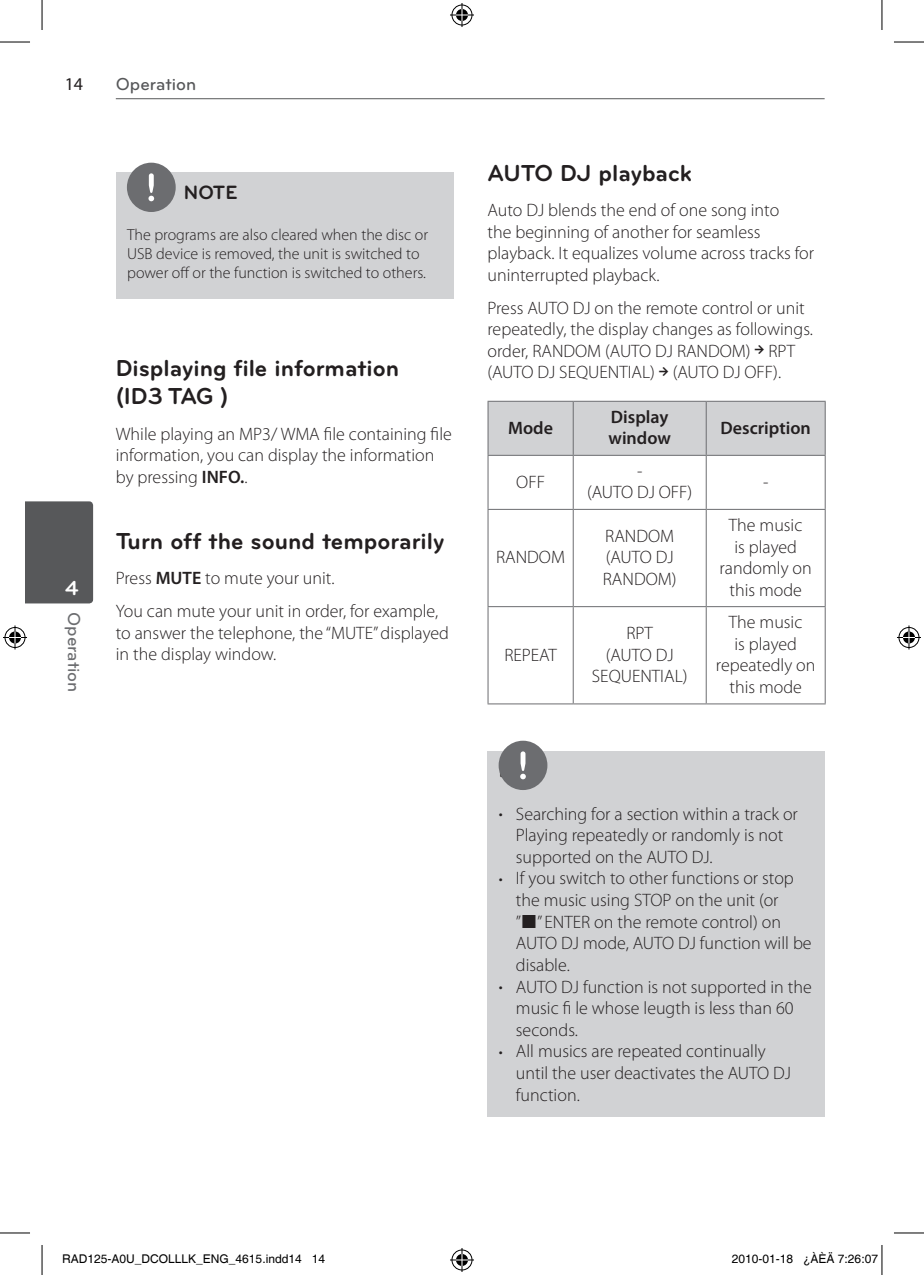
<style>
.page{position:relative;width:924px;height:1275px;background:#fff}
.page>*{position:absolute;margin:0;border:0;box-sizing:border-box;transform-origin:0 0}
.t1{font:700 24px/28.8px "Bryant LG";color:#231f20}
.t2{font:700 21px "Bryant LG";color:#fff}
.t3{font:700 20px "Bryant LG";color:#231f20}
.t4{font:300 18px/21.6px "Myriad Pro";color:#231f20}
.t5{font:600 18px/21.6px "Myriad Pro";color:#231f20}
.t6{font:500 18px "Bryant LG";color:#57585a}
.t7{font:500 18px "Bryant LG";color:#6c6d70}
.t8{font:18px "Myriad Pro";color:#231f20}
.t9{font:300 16px/19.2px "Myriad Pro";color:#231f20}
.t10{font:12px "Helvetica";color:#000}
.s1{font-weight:600}
.s2{font-family:"Sony PS Arrow";font-weight:400}
.s3{font-size:16px}
.s4{font-family:"Sony PS Common";font-weight:400}
</style>
<div class="page">
<hr style="left:116px;top:98px;width:708px;height:1px;background:#57585a">
<div style="left:25px;top:501px;width:68px;height:102px;background:#57585a"></div>
<div style="left:116px;top:173px;width:337px;height:126px;background:#d1d2d4"></div>
<div style="left:127px;top:163px;width:49px;height:49px;background:#6c6d70;border-radius:50%"></div>
<svg style="left:148px;top:173px;width:6px;height:28px"></svg>
<div style="left:488px;top:402px;width:336px;height:53px;background:#d1d2d4"></div>
<hr style="left:487px;top:401px;width:86px;height:1px;background:#6c6d70">
<hr style="left:487px;top:402px;width:1px;height:53px;background:#6c6d70">
<hr style="left:573px;top:401px;width:133px;height:1px;background:#6c6d70">
<hr style="left:572px;top:402px;width:1px;height:53px;background:#6c6d70">
<hr style="left:706px;top:401px;width:119px;height:1px;background:#6c6d70">
<hr style="left:705px;top:402px;width:1px;height:53px;background:#6c6d70">
<hr style="left:824px;top:402px;width:1px;height:53px;background:#6c6d70">
<hr style="left:487px;top:455px;width:86px;height:1px;background:#6c6d70">
<hr style="left:487px;top:456px;width:1px;height:53px;background:#6c6d70">
<hr style="left:573px;top:455px;width:133px;height:1px;background:#6c6d70">
<hr style="left:572px;top:456px;width:1px;height:53px;background:#6c6d70">
<hr style="left:706px;top:455px;width:119px;height:1px;background:#6c6d70">
<hr style="left:705px;top:456px;width:1px;height:53px;background:#6c6d70">
<hr style="left:824px;top:456px;width:1px;height:53px;background:#6c6d70">
<hr style="left:487px;top:509px;width:86px;height:1px;background:#6c6d70">
<hr style="left:487px;top:510px;width:1px;height:96px;background:#6c6d70">
<hr style="left:573px;top:509px;width:133px;height:1px;background:#6c6d70">
<hr style="left:572px;top:510px;width:1px;height:96px;background:#6c6d70">
<hr style="left:706px;top:509px;width:119px;height:1px;background:#6c6d70">
<hr style="left:705px;top:510px;width:1px;height:96px;background:#6c6d70">
<hr style="left:824px;top:510px;width:1px;height:96px;background:#6c6d70">
<hr style="left:487px;top:606px;width:86px;height:1px;background:#6c6d70">
<hr style="left:487px;top:607px;width:1px;height:96px;background:#6c6d70">
<hr style="left:573px;top:606px;width:133px;height:1px;background:#6c6d70">
<hr style="left:572px;top:607px;width:1px;height:96px;background:#6c6d70">
<hr style="left:706px;top:606px;width:119px;height:1px;background:#6c6d70">
<hr style="left:705px;top:607px;width:1px;height:96px;background:#6c6d70">
<hr style="left:824px;top:607px;width:1px;height:96px;background:#6c6d70">
<hr style="left:487px;top:703px;width:86px;height:1px;background:#6c6d70">
<hr style="left:573px;top:703px;width:133px;height:1px;background:#6c6d70">
<hr style="left:706px;top:703px;width:119px;height:1px;background:#6c6d70">
<div style="left:487px;top:750px;width:337px;height:366px;background:#d1d2d4"></div>
<div style="left:498px;top:740px;width:49px;height:50px;background:#6c6d70;border-radius:50%"></div>
<svg style="left:520px;top:751px;width:5px;height:28px"></svg>
<hr style="left:0;top:42px;width:30px;height:1px;background:#000">
<hr style="left:893px;top:42px;width:30px;height:1px;background:#000">
<hr style="left:0;top:1232px;width:30px;height:1px;background:#000">
<hr style="left:893px;top:1232px;width:30px;height:1px;background:#000">
<hr style="left:42px;top:0;width:1px;height:30px;background:#000">
<hr style="left:42px;top:1245px;width:1px;height:30px;background:#000">
<hr style="left:881px;top:0;width:1px;height:30px;background:#000">
<hr style="left:881px;top:1245px;width:1px;height:30px;background:#000">
<svg style="left:450px;top:3px;width:24px;height:24px"></svg>
<svg style="left:450px;top:1248px;width:24px;height:24px"></svg>
<svg style="left:3px;top:625px;width:24px;height:24px"></svg>
<svg style="left:897px;top:625px;width:23px;height:24px"></svg>
<p class="t8" style="left:65px;top:72px;width:19px">14</p>
<p class="t6" style="left:116px;top:73px;width:82px">Operation</p>
<p class="t3" style="left:184px;top:180px;width:55px">NOTE</p>
<p class="t9" style="left:127px;top:225px;width:302px">The programs are also cleared when the disc or<br>USB device is removed, the unit is switched to power off or the function is switched to others.</p>
<p class="t2" style="left:65px;top:575px;width:15px">4</p>
<p class="t7" style="left:85px;top:612px;width:82px;rotate:90deg">Operation</p>
<h1 class="t1" style="left:116px;top:353px;width:285px">Displaying file information (ID3 TAG )</h1>
<p class="t4" style="left:116px;top:422px;width:337px">While playing an MP3/ WMA file containing file information, you can display the information by pressing <span class="s1">INFO.</span>.</p>
<h1 class="t1" style="left:116px;top:526px;width:330px">Turn off the sound temporarily</h1>
<p class="t4" style="left:116px;top:561px;width:324px;line-height:33px">Press <span class="s1">MUTE</span> to mute your unit.<br>You can mute your unit in order, for example,</p>
<p class="t4" style="left:116px;top:622px;width:334px">to answer the telephone, the “MUTE” displayed in the display window.</p>
<h1 class="t1" style="left:487px;top:158px;width:206px">AUTO DJ playback</h1>
<p class="t4" style="left:487px;top:199px;width:328px">Auto DJ blends the end of one song into<br>the beginning of another for seamless playback. It equalizes volume across tracks for uninterrupted playback.</p>
<p class="t4" style="left:487px;top:297px;width:327px">Press AUTO DJ on the remote control or unit repeatedly, the display changes as followings. order, RANDOM (AUTO DJ RANDOM) <span class="s2">p</span> RPT (AUTO DJ SEQUENTIAL) <span class="s2">p</span> (AUTO DJ OFF).</p>
<p class="t5" style="left:508px;top:416px;width:46px">Mode</p>
<p class="t5" style="left:608px;top:405px;width:64px">Display window</p>
<p class="t5" style="left:720px;top:416px;width:92px">Description</p>
<p class="t4" style="left:516px;top:471px;width:30px">OFF</p>
<p class="t4" style="left:586px;top:460px;width:107px;text-align:center">-<br>(AUTO DJ OFF)</p>
<p class="t4" style="left:762px;top:471px;width:7px">-</p>
<p class="t4" style="left:496px;top:546px;width:70px">RANDOM</p>
<p class="t4" style="left:504px;top:643px;width:54px">REPEAT</p>
<p class="t4" style="left:602px;top:525px;width:75px">RANDOM (AUTO DJ<br>RANDOM)</p>
<p class="t4" style="left:719px;top:514px;width:94px;text-align:center">The music<br>is played randomly on this mode</p>
<p class="t4" style="left:591px;top:622px;width:97px;text-align:center">RPT<br>(AUTO DJ<br>SEQUENTIAL)</p>
<p class="t4" style="left:715px;top:611px;width:101px;text-align:center">The music<br>is played repeatedly on this mode</p>
<p class="t4" style="left:515px;top:802px;width:283px;text-indent:-17px"><span class="s3">•</span> Searching for a section within a track or<br>Playing repeatedly or randomly is not supported on the AUTO DJ.</p>
<p class="t4" style="left:515px;top:867px;width:297px;text-indent:-17px"><span class="s3">•</span> If you switch to other functions or stop the music using STOP on the unit (or<br>”<span class="s4">x</span>” ENTER on the remote control) on<br>AUTO DJ mode, AUTO DJ function will be disable.</p>
<p class="t4" style="left:515px;top:975px;width:297px;text-indent:-17px"><span class="s3">•</span> AUTO DJ function is not supported in the music fi le whose leugth is less than 60 seconds.</p>
<p class="t4" style="left:515px;top:1040px;width:276px;text-indent:-17px"><span class="s3">•</span> All musics are repeated continually until the user deactivates the AUTO DJ function.</p>
<p class="t10" style="left:62px;top:1251px;width:264px">RAD125-A0U_DCOLLLK_ENG_4615.indd14 14</p>
<p class="t10" style="left:731px;top:1251px;width:148px">2010-01-18 ¿ÀÈÄ 7:26:07</p>
</div>
